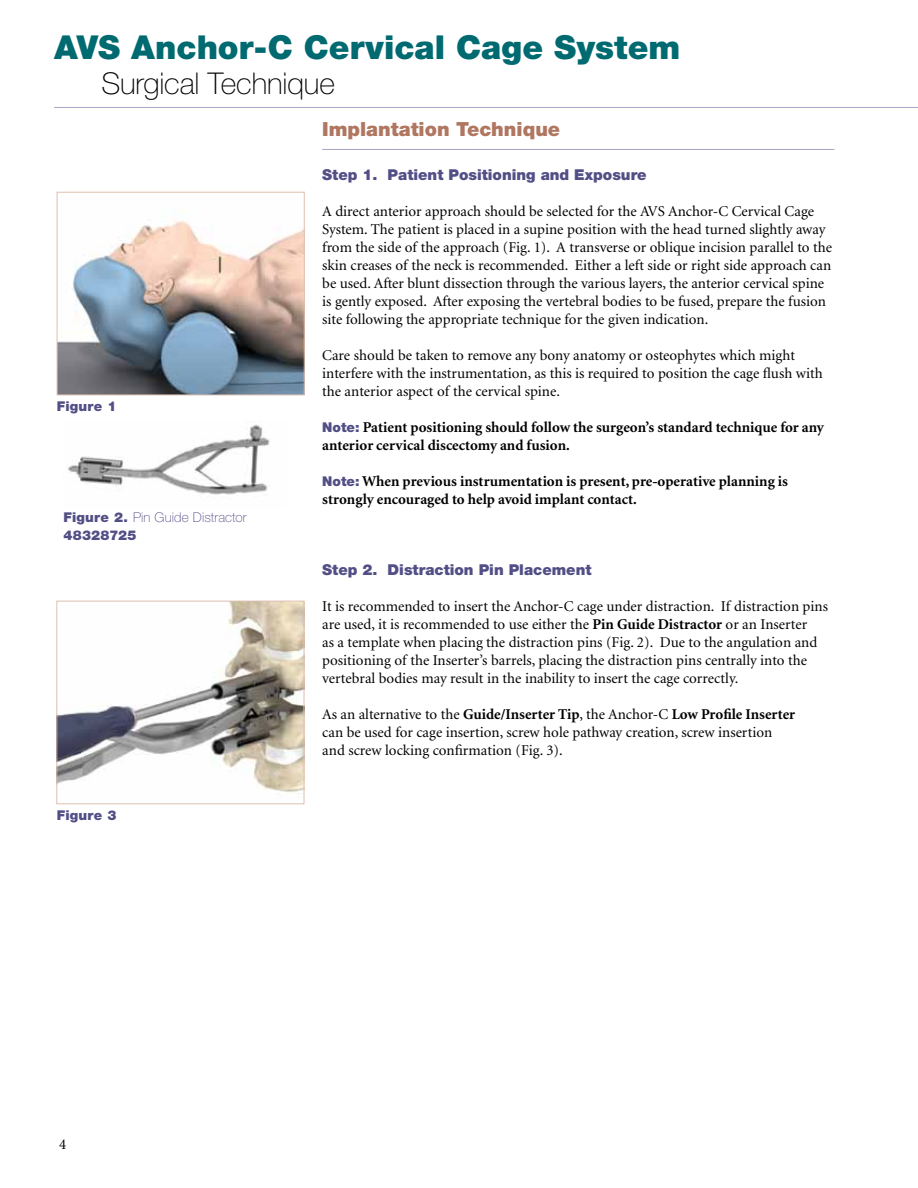
<style>
.page{position:relative;width:918px;height:1188px;background:#fff}
.page>*{position:absolute;margin:0;border:0;box-sizing:border-box;transform-origin:0 0}
.t1{font:900 33px "Helvetica Neue LT Std";color:#006a71}
.t2{font:100 30px "Helvetica Neue LT Std";letter-spacing:-.005em;color:#000}
.t3{font:900 19.5px "Helvetica Neue LT Std";color:#b07660}
.t4{font:15px/18px "Minion";color:#000}
.t5{font:700 15px/18px "Minion";color:#000}
.t6{font:900 15px "Helvetica Neue LT Std";color:#524e86}
.t7{font:100 13.5px/18px "Helvetica Neue LT Std";letter-spacing:.005em;color:#524e86}
.t8{font:900 13.5px "Helvetica Neue LT Std";letter-spacing:.015em;color:#524e86}
.s1{font-weight:900}
.s2{font-family:"Helvetica Neue LT Std";font-weight:900;font-size:13.5px;color:#524e86}
.s3{font-weight:700}
</style>
<div class="page">
<hr style="left:54px;top:107px;width:864px;height:1px;background:#a6a4c5">
<hr style="left:322px;top:149px;width:512px;height:1px;background:#a6a4c5">
<img style="left:59px;top:210px;width:244px;height:183px">
<div style="left:57px;top:192px;width:248px;height:203px;border:1px solid #debfb1"></div>
<img style="left:67px;top:424px;width:203px;height:71px">
<img style="left:59px;top:603px;width:243px;height:191px">
<div style="left:57px;top:601px;width:247px;height:203px;border:1px solid #debfb1"></div>
<h1 class="t1" style="left:54px;top:28px;width:628px">AVS Anchor-C Cervical Cage System</h1>
<h2 class="t2" style="left:101px;top:66px;width:235px">Surgical Technique</h2>
<p class="t8" style="left:57px;top:399px;width:61px">Figure 1</p>
<p class="t7" style="left:64px;top:508px;width:185px"><span class="s1">Figure 2.</span> Pin Guide Distractor<br><span class="s1">48328725</span></p>
<p class="t8" style="left:57px;top:807px;width:61px">Figure 3</p>
<h3 class="t3" style="left:322px;top:117px;width:239px">Implantation Technique</h3>
<p class="t6" style="left:322px;top:166px;width:326px">Step 1. Patient Positioning and Exposure</p>
<p class="t4" style="left:322px;top:203px;width:511px">A direct anterior approach should be selected for the AVS Anchor-C Cervical Cage System. The patient is placed in a supine position with the head turned slightly away from the side of the approach (Fig. 1). A transverse or oblique incision parallel to the skin creases of the neck is recommended. Either a left side or right side approach can be used. After blunt dissection through the various layers, the anterior cervical spine is gently exposed. After exposing the vertebral bodies to be fused, prepare the fusion site following the appropriate technique for the given indication.</p>
<p class="t4" style="left:322px;top:347px;width:502px">Care should be taken to remove any bony anatomy or osteophytes which might interfere with the instrumentation, as this is required to position the cage flush with the anterior aspect of the cervical spine.</p>
<p class="t5" style="left:322px;top:419px;width:503px"><span class="s2">Note:</span> Patient positioning should follow the surgeon’s standard technique for any anterior cervical discectomy and fusion.</p>
<p class="t5" style="left:322px;top:473px;width:467px"><span class="s2">Note:</span> When previous instrumentation is present, pre-operative planning is strongly encouraged to help avoid implant contact.</p>
<p class="t6" style="left:322px;top:560px;width:271px">Step 2. Distraction Pin Placement</p>
<p class="t4" style="left:322px;top:598px;width:507px">It is recommended to insert the Anchor-C cage under distraction. If distraction pins are used, it is recommended to use either the <span class="s3">Pin Guide Distractor</span> or an Inserter<br>as a template when placing the distraction pins (Fig. 2). Due to the angulation and positioning of the Inserter’s barrels, placing the distraction pins centrally into the vertebral bodies may result in the inability to insert the cage correctly.</p>
<p class="t4" style="left:322px;top:706px;width:474px">As an alternative to the <span class="s3">Guide/Inserter Tip</span>, the Anchor-C <span class="s3">Low Profile Inserter </span>can be used for cage insertion, screw hole pathway creation, screw insertion and screw locking confirmation (Fig. 3).</p>
<p class="t4" style="left:59px;top:1136px;width:9px">4</p>
</div>
